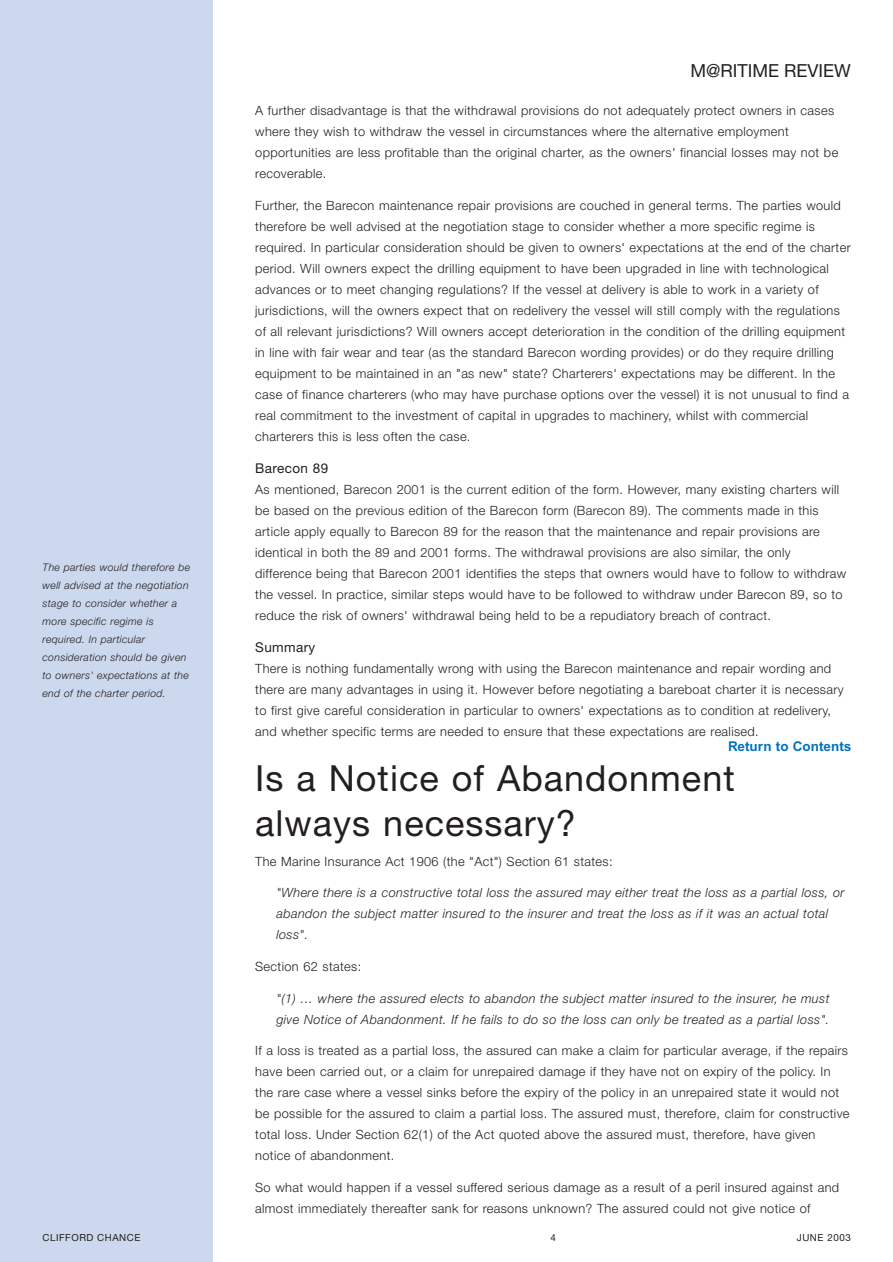
<style>
.page{position:relative;width:893px;height:1262px;background:#fff}
.page>*{position:absolute;margin:0;border:0;box-sizing:border-box;transform-origin:0 0}
.t1{font:36px/45px "Helvetica Neue";letter-spacing:.03em;color:#231f20}
.t2{font:18px "Helvetica Neue";color:#231f20}
.t3{font:13.5px "Helvetica Neue";letter-spacing:.03em;color:#231f20}
.t4{font:700 13.5px "Arial";color:#0372bb}
.t5{font:300 12.75px/21px "Helvetica Neue";letter-spacing:.03em;color:#231f20}
.t6{font:italic 300 12.75px/21px "Helvetica Neue";letter-spacing:.03em;color:#231f20}
.t7{font:italic 300 10.5px/18px "Helvetica Neue";letter-spacing:.03em;color:#231f20}
.t8{font:9.75px "Helvetica Neue";letter-spacing:.055em;color:#231f20}
</style>
<div class="page">
<div style="left:0;top:0;width:213px;height:1261px;background:#ccd8ed"></div>
<p class="t7" style="left:43px;top:558px;width:149px">The parties would therefore be well advised at the negotiation stage to consider whether a more specific regime is required. In particular consideration should be given to owners' expectations at the end of the charter period.</p>
<h2 class="t2" style="left:690px;top:59px;width:162px">M@RITIME REVIEW</h2>
<p class="t5" style="left:255px;top:100px;width:584px">A further disadvantage is that the withdrawal provisions do not adequately protect owners in cases where they wish to withdraw the vessel in circumstances where the alternative employment opportunities are less profitable than the original charter, as the owners' financial losses may not be recoverable.</p>
<p class="t5" style="left:255px;top:195px;width:597px">Further, the Barecon maintenance repair provisions are couched in general terms. The parties would therefore be well advised at the negotiation stage to consider whether a more specific regime is required. In particular consideration should be given to owners' expectations at the end of the charter period. Will owners expect the drilling equipment to have been upgraded in line with technological advances or to meet changing regulations? If the vessel at delivery is able to work in a variety of jurisdictions, will the owners expect that on redelivery the vessel will still comply with the regulations of all relevant jurisdictions? Will owners accept deterioration in the condition of the drilling equipment in line with fair wear and tear (as the standard Barecon wording provides) or do they require drilling equipment to be maintained in an "as new" state? Charterers' expectations may be different. In the case of finance charterers (who may have purchase options over the vessel) it is not unusual to find a real commitment to the investment of capital in upgrades to machinery, whilst with commercial charterers this is less often the case.</p>
<p class="t3" style="left:255px;top:460px;width:75px">Barecon 89</p>
<p class="t5" style="left:255px;top:478px;width:592px">As mentioned, Barecon 2001 is the current edition of the form. However, many existing charters will be based on the previous edition of the Barecon form (Barecon 89). The comments made in this article apply equally to Barecon 89 for the reason that the maintenance and repair provisions are identical in both the 89 and 2001 forms. The withdrawal provisions are also similar, the only difference being that Barecon 2001 identifies the steps that owners would have to follow to withdraw the vessel. In practice, similar steps would have to be followed to withdraw under Barecon 89, so to reduce the risk of owners' withdrawal being held to be a repudiatory breach of contract.</p>
<p class="t3" style="left:255px;top:638px;width:62px">Summary</p>
<p class="t5" style="left:255px;top:657px;width:590px">There is nothing fundamentally wrong with using the Barecon maintenance and repair wording and there are many advantages in using it. However before negotiating a bareboat charter it is necessary to first give careful consideration in particular to owners' expectations as to condition at redelivery, and whether specific terms are needed to ensure that these expectations are realised.</p>
<h1 class="t1" style="left:255px;top:755px;width:481px">Is a Notice of Abandonment always necessary?</h1>
<p class="t5" style="left:255px;top:850px;width:359px">The Marine Insurance Act 1906 (the "Act") Section 61 states:</p>
<p class="t6" style="left:276px;top:882px;width:569px">"Where there is a constructive total loss the assured may either treat the loss as a partial loss, or abandon the subject matter insured to the insurer and treat the loss as if it was an actual total loss".</p>
<p class="t5" style="left:255px;top:955px;width:107px">Section 62 states:</p>
<p class="t6" style="left:276px;top:987px;width:554px">"(1) … where the assured elects to abandon the subject matter insured to the insurer, he must give Notice of Abandonment. If he fails to do so the loss can only be treated as a partial loss".</p>
<p class="t5" style="left:255px;top:1040px;width:596px">If a loss is treated as a partial loss, the assured can make a claim for particular average, if the repairs have been carried out, or a claim for unrepaired damage if they have not on expiry of the policy. In the rare case where a vessel sinks before the expiry of the policy in an unrepaired state it would not be possible for the assured to claim a partial loss. The assured must, therefore, claim for constructive total loss. Under Section 62(1) of the Act quoted above the assured must, therefore, have given notice of abandonment.</p>
<p class="t5" style="left:255px;top:1176px;width:585px">So what would happen if a vessel suffered serious damage as a result of a peril insured against and almost immediately thereafter sank for reasons unknown? The assured could not give notice of</p>
<p class="t4" style="left:728px;top:738px;width:125px">Return to Contents</p>
<p class="t8" style="left:43px;top:1231px;width:99px">CLIFFORD CHANCE</p>
<p class="t8" style="left:550px;top:1231px;width:7px">4</p>
<p class="t8" style="left:796px;top:1231px;width:56px">JUNE 2003</p>
</div>
